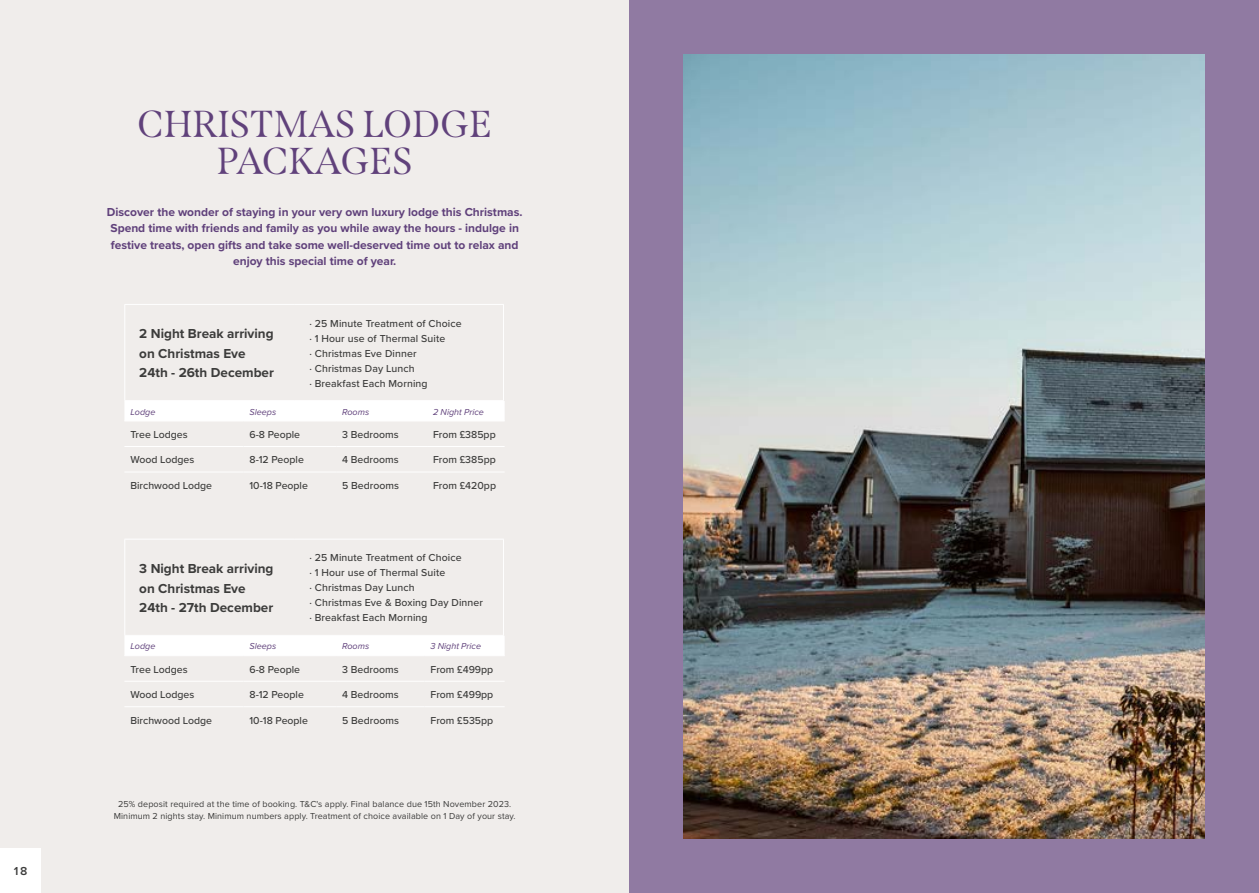
<style>
.page{position:relative;width:1259px;height:893px;background:#f0edeb}
.page>*{position:absolute;margin:0;border:0;box-sizing:border-box;transform-origin:0 0}
.t1{font:37.5px/37.5px "Span";color:#60417b;text-align:center}
.t2{font:600 15px "Futura PT";color:#3c3c3b}
.t3{font:700 13.5px/19.5px "Proxima Nova";color:#3c3c3b}
.t4{font:700 12px/16.5px "Proxima Nova";color:#60417b;text-align:center}
.t5{font:600 12px "Proxima Nova";color:#3c3c3b}
.t6{font:500 10.5px/15px "Proxima Nova";color:#3c3c3b}
.t7{font:9px/12px "Proxima Nova";letter-spacing:.01em;color:#3c3c3b;text-align:center}
.t8{font:italic 9px "Proxima Nova";color:#60417b}
</style>
<div class="page">
<div style="left:629px;top:0;width:630px;height:893px;background:#907aa2"></div>
<img style="left:683px;top:54px;width:522px;height:785px">
<hr style="left:124px;top:304px;width:171px;height:1px;background:#fff">
<hr style="left:124px;top:305px;width:1px;height:95px;background:#fff">
<hr style="left:295px;top:304px;width:209px;height:1px;background:#fff">
<hr style="left:503px;top:305px;width:1px;height:95px;background:#fff">
<hr style="left:124px;top:400px;width:171px;height:1px;background:#fff">
<hr style="left:295px;top:400px;width:209px;height:1px;background:#fff">
<hr style="left:124px;top:539px;width:171px;height:1px;background:#fff">
<hr style="left:124px;top:539px;width:1px;height:96px;background:#fff">
<hr style="left:295px;top:539px;width:209px;height:1px;background:#fff">
<hr style="left:503px;top:539px;width:1px;height:96px;background:#fff">
<hr style="left:124px;top:635px;width:171px;height:1px;background:#fff">
<hr style="left:295px;top:635px;width:209px;height:1px;background:#fff">
<div style="left:124px;top:401px;width:380px;height:20px;background:#fff"></div>
<hr style="left:124px;top:421px;width:119px;height:1px;background:#fff">
<hr style="left:243px;top:421px;width:93px;height:1px;background:#fff">
<hr style="left:336px;top:421px;width:91px;height:1px;background:#fff">
<hr style="left:427px;top:421px;width:77px;height:1px;background:#fff">
<hr style="left:124px;top:446px;width:119px;height:1px;background:#fff">
<hr style="left:243px;top:446px;width:93px;height:1px;background:#fff">
<hr style="left:336px;top:446px;width:91px;height:1px;background:#fff">
<hr style="left:427px;top:446px;width:77px;height:1px;background:#fff">
<hr style="left:124px;top:472px;width:119px;height:1px;background:#fff">
<hr style="left:243px;top:472px;width:93px;height:1px;background:#fff">
<hr style="left:336px;top:472px;width:91px;height:1px;background:#fff">
<hr style="left:427px;top:472px;width:77px;height:1px;background:#fff">
<div style="left:124px;top:636px;width:380px;height:19px;background:#fff"></div>
<hr style="left:124px;top:655px;width:119px;height:1px;background:#fff">
<hr style="left:243px;top:655px;width:93px;height:1px;background:#fff">
<hr style="left:336px;top:655px;width:88px;height:1px;background:#fff">
<hr style="left:424px;top:655px;width:80px;height:1px;background:#fff">
<hr style="left:124px;top:681px;width:119px;height:1px;background:#fff">
<hr style="left:243px;top:681px;width:93px;height:1px;background:#fff">
<hr style="left:336px;top:681px;width:88px;height:1px;background:#fff">
<hr style="left:424px;top:681px;width:80px;height:1px;background:#fff">
<hr style="left:124px;top:706px;width:119px;height:1px;background:#fff">
<hr style="left:243px;top:706px;width:93px;height:1px;background:#fff">
<hr style="left:336px;top:706px;width:88px;height:1px;background:#fff">
<hr style="left:424px;top:706px;width:80px;height:1px;background:#fff">
<div style="left:0;top:848px;width:40px;height:45px;background:#fff"></div>
<h2 class="t2" style="left:12px;top:862px;width:17px">18</h2>
<p class="t5" style="left:13px;top:862px;width:16px">18</p>
<h1 class="t1" style="left:137px;top:106px;width:356px">CHRISTMAS LODGE<br>PACKAGES</h1>
<p class="t4" style="left:107px;top:203px;width:417px">Discover the wonder of staying in your very own luxury lodge this Christmas.<br>Spend time with friends and family as you while away the hours - indulge in festive treats, open gifts and take some well-deserved time out to relax and enjoy this special time of year.</p>
<p class="t3" style="left:139px;top:324px;width:136px">2 Night Break arriving on Christmas Eve<br>24th - 26th December</p>
<p class="t6" style="left:309px;top:315px;width:154px">· 25 Minute Treatment of Choice · 1 Hour use of Thermal Suite<br>· Christmas Eve Dinner<br>· Christmas Day Lunch<br>· Breakfast Each Morning</p>
<p class="t8" style="left:130px;top:405px;width:27px">Lodge</p>
<p class="t8" style="left:249px;top:405px;width:28px">Sleeps</p>
<p class="t8" style="left:342px;top:405px;width:29px">Rooms</p>
<p class="t8" style="left:433px;top:405px;width:52px">2 Night Price</p>
<p class="t6" style="left:130px;top:426px;width:59px">Tree Lodges</p>
<p class="t6" style="left:249px;top:426px;width:52px">6-8 People</p>
<p class="t6" style="left:342px;top:426px;width:58px">3 Bedrooms</p>
<p class="t6" style="left:433px;top:426px;width:64px">From £385pp</p>
<p class="t6" style="left:130px;top:452px;width:65px">Wood Lodges</p>
<p class="t6" style="left:249px;top:452px;width:56px">8-12 People</p>
<p class="t6" style="left:342px;top:452px;width:58px">4 Bedrooms</p>
<p class="t6" style="left:433px;top:452px;width:64px">From £385pp</p>
<p class="t6" style="left:130px;top:477px;width:83px">Birchwood Lodge</p>
<p class="t6" style="left:249px;top:477px;width:60px">10-18 People</p>
<p class="t6" style="left:342px;top:477px;width:58px">5 Bedrooms</p>
<p class="t6" style="left:433px;top:477px;width:64px">From £420pp</p>
<p class="t3" style="left:139px;top:558px;width:136px">3 Night Break arriving on Christmas Eve<br>24th - 27th December</p>
<p class="t6" style="left:309px;top:550px;width:175px">· 25 Minute Treatment of Choice<br>· 1 Hour use of Thermal Suite<br>· Christmas Day Lunch<br>· Christmas Eve &amp; Boxing Day Dinner · Breakfast Each Morning</p>
<p class="t8" style="left:130px;top:640px;width:27px">Lodge</p>
<p class="t8" style="left:249px;top:640px;width:28px">Sleeps</p>
<p class="t8" style="left:342px;top:640px;width:29px">Rooms</p>
<p class="t8" style="left:430px;top:640px;width:52px">3 Night Price</p>
<p class="t6" style="left:130px;top:661px;width:59px">Tree Lodges</p>
<p class="t6" style="left:249px;top:661px;width:52px">6-8 People</p>
<p class="t6" style="left:342px;top:661px;width:58px">3 Bedrooms</p>
<p class="t6" style="left:430px;top:661px;width:64px">From £499pp</p>
<p class="t6" style="left:130px;top:687px;width:65px">Wood Lodges</p>
<p class="t6" style="left:249px;top:687px;width:56px">8-12 People</p>
<p class="t6" style="left:342px;top:687px;width:58px">4 Bedrooms</p>
<p class="t6" style="left:430px;top:687px;width:64px">From £499pp</p>
<p class="t6" style="left:130px;top:712px;width:83px">Birchwood Lodge</p>
<p class="t6" style="left:249px;top:712px;width:60px">10-18 People</p>
<p class="t6" style="left:342px;top:712px;width:58px">5 Bedrooms</p>
<p class="t6" style="left:430px;top:712px;width:64px">From £535pp</p>
<p class="t7" style="left:114px;top:797px;width:403px">25% deposit required at the time of booking. T&amp;C's apply. Final balance due 15th November 2023.<br>Minimum 2 nights stay. Minimum numbers apply. Treatment of choice available on 1 Day of your stay.</p>
</div>
